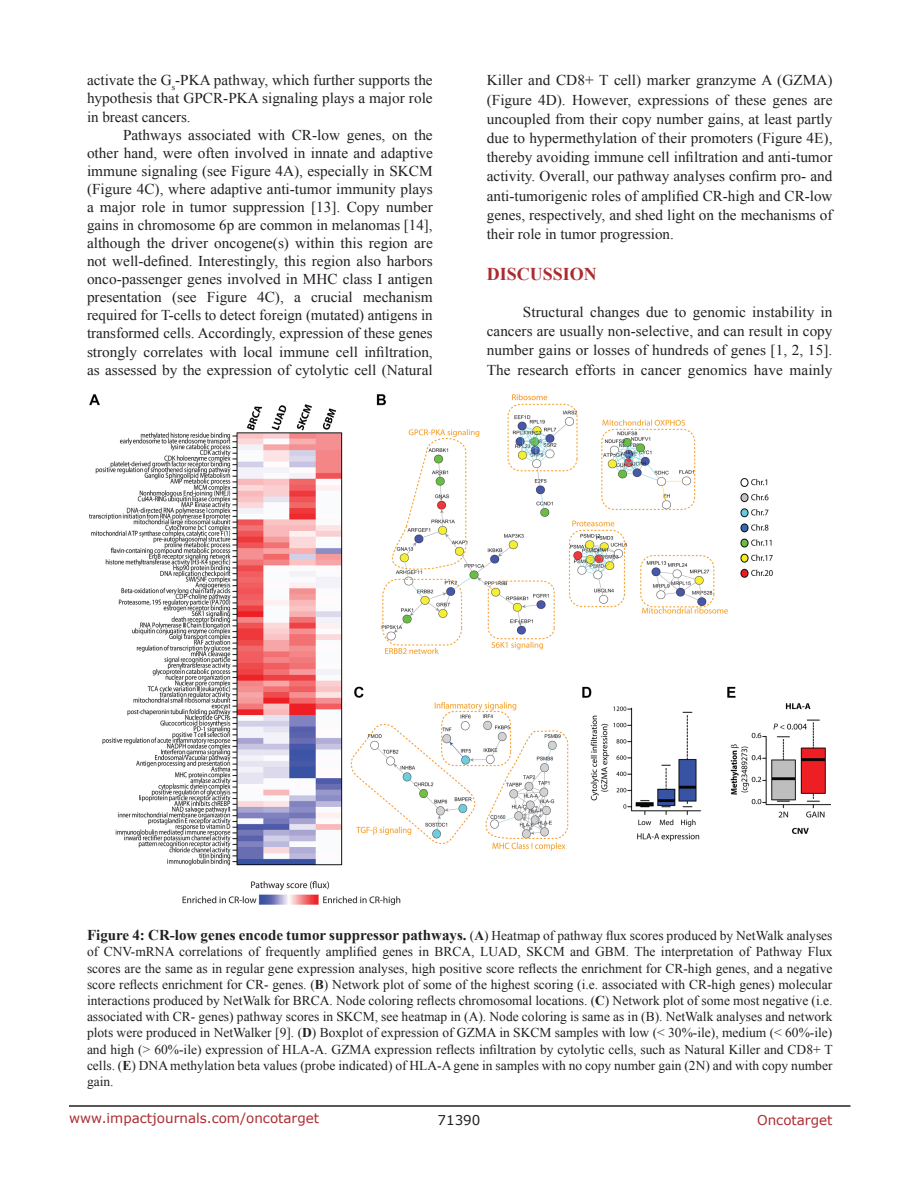
<style>
.page{position:relative;width:918px;height:1188px;background:#fff}
.page>*{position:absolute;margin:0;border:0;box-sizing:border-box;transform-origin:0 0}
.Heading{font:700 18px "Times New Roman";color:#ac2b31}
.BodyText{font:15px/18.1px "Times New Roman";color:#231f20;text-align:justify}
.FigureText{font:13.5px/16.2px "Times New Roman";color:#231f20;text-align:justify}
.t1{font:13.5px "Verdana";color:#ac2b31}
.t2{font:13.5px "Verdana";color:#231f20}
.s1{font-weight:700;font-size:15px}
.s2{font-weight:700}
</style>
<div class="page">
<hr style="left:69px;top:1105px;width:781px;height:2px;background:#231f20">
<img style="left:89px;top:394px;width:741px;height:511px">
<p class="BodyText" style="left:87px;top:71px;width:347px">activate the G<sub>s</sub>-PKA pathway, which further supports the hypothesis that GPCR-PKA signaling plays a major role in breast cancers.</p>
<p class="BodyText" style="left:87px;top:125px;width:347px;text-indent:36px">Pathways associated with CR-low genes, on the other hand, were often involved in innate and adaptive immune signaling (see Figure 4A), especially in SKCM (Figure 4C), where adaptive anti-tumor immunity plays a major role in tumor suppression [13]. Copy number gains in chromosome 6p are common in melanomas [14], although the driver oncogene(s) within this region are not well-defined. Interestingly, this region also harbors onco-passenger genes involved in MHC class I antigen presentation (see Figure 4C), a crucial mechanism required for T-cells to detect foreign (mutated) antigens in transformed cells. Accordingly, expression of these genes strongly correlates with local immune cell infiltration, as assessed by the expression of cytolytic cell (Natural</p>
<p class="BodyText" style="left:487px;top:71px;width:347px;line-height:19.2px">Killer and CD8+ T cell) marker granzyme A (GZMA) (Figure 4D). However, expressions of these genes are uncoupled from their copy number gains, at least partly due to hypermethylation of their promoters (Figure 4E), thereby avoiding immune cell infiltration and anti-tumor activity. Overall, our pathway analyses confirm pro- and anti-tumorigenic roles of amplified CR-high and CR-low genes, respectively, and shed light on the mechanisms of their role in tumor progression.</p>
<p class="Heading" style="left:487px;top:261px;width:112px">DISCUSSION</p>
<p class="BodyText" style="left:487px;top:302px;width:347px;line-height:19.2px;text-indent:36px">Structural changes due to genomic instability in cancers are usually non-selective, and can result in copy number gains or losses of hundreds of genes [1, 2, 15].<br>The research efforts in cancer genomics have mainly</p>
<p class="FigureText" style="left:87px;top:927px;width:747px"><span class="s1">Figure 4: CR-low genes encode tumor suppressor pathways.</span> (<span class="s2">A</span>) Heatmap of pathway flux scores produced by NetWalk analyses of CNV-mRNA correlations of frequently amplified genes in BRCA, LUAD, SKCM and GBM. The interpretation of Pathway Flux scores are the same as in regular gene expression analyses, high positive score reflects the enrichment for CR-high genes, and a negative score reflects enrichment for CR- genes. (<span class="s2">B</span>) Network plot of some of the highest scoring (i.e. associated with CR-high genes) molecular interactions produced by NetWalk for BRCA. Node coloring reflects chromosomal locations. (<span class="s2">C</span>) Network plot of some most negative (i.e. associated with CR- genes) pathway scores in SKCM, see heatmap in (A). Node coloring is same as in (B). NetWalk analyses and network plots were produced in NetWalker [9]. (<span class="s2">D</span>) Boxplot of expression of GZMA in SKCM samples with low (&lt; 30%-ile), medium (&lt; 60%-ile) and high (&gt; 60%-ile) expression of HLA-A. GZMA expression reflects infiltration by cytolytic cells, such as Natural Killer and CD8+ T cells. (<span class="s2">E</span>) DNA methylation beta values (probe indicated) of HLA-A gene in samples with no copy number gain (2N) and with copy number gain.</p>
<p class="t1" style="left:69px;top:1109px;width:252px">www.impactjournals.com/oncotarget</p>
<p class="t2" style="left:438px;top:1111px;width:44px">71390</p>
<p class="t1" style="left:757px;top:1111px;width:77px">Oncotarget</p>
</div>
